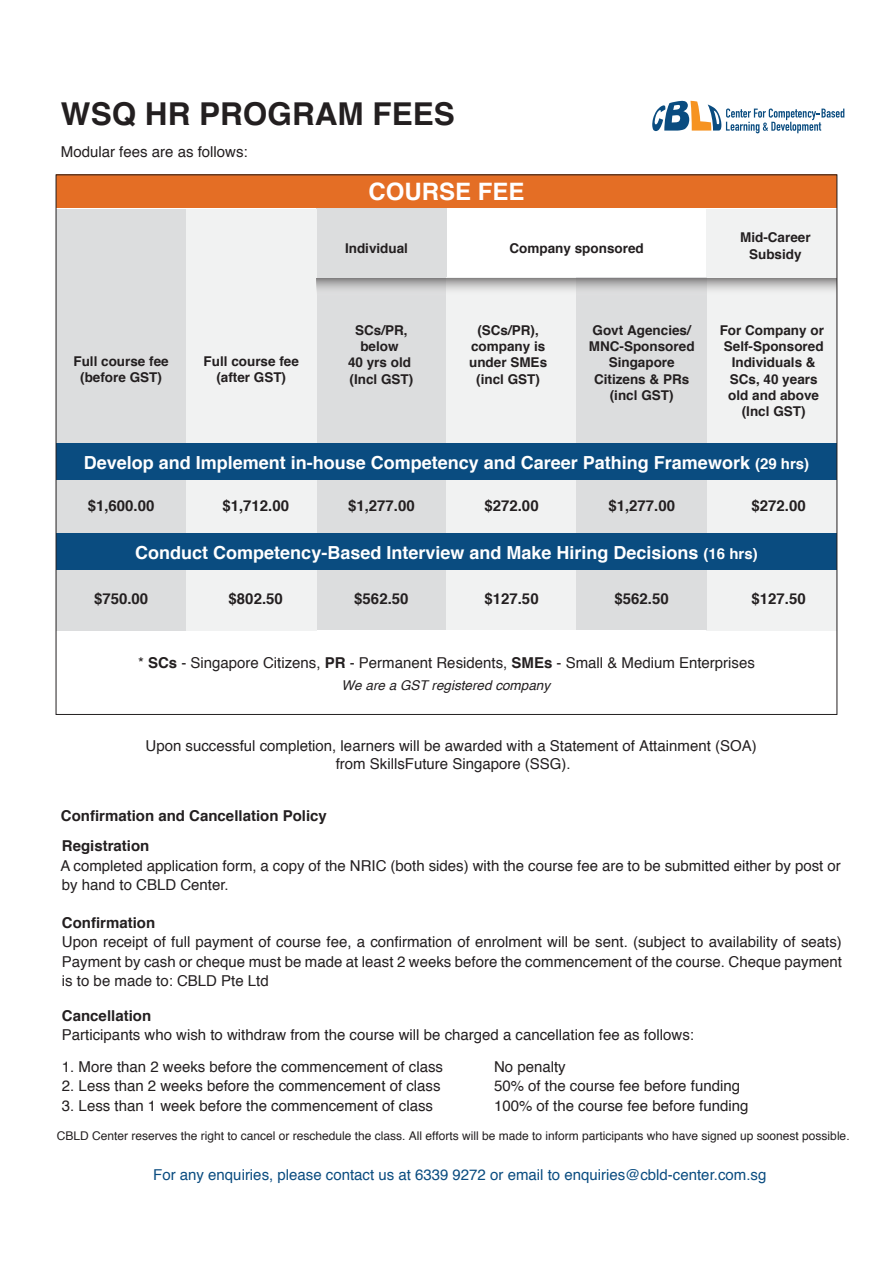
<style>
.page{position:relative;width:893px;height:1263px;background:#fff}
.page>*{position:absolute;margin:0;border:0;box-sizing:border-box;transform-origin:0 0}
.t1{font:700 31.5px "Helvetica";color:#231f20}
.t2{font:700 24px "Helvetica";color:#fff}
.t3{font:700 18px "Helvetica";color:#fff}
.t4{font:15px/19.5px "Helvetica";color:#231f20;text-align:center}
.t5{font:700 15px "Helvetica";color:#231f20}
.t6{font:15px "Helvetica";color:#0a4c80}
.t7{font:700 13.5px/16.2px "Helvetica";color:#231f20;text-align:center}
.t8{font:italic 13.5px "Helvetica";color:#231f20}
.t9{font:12px "Helvetica";color:#231f20}
.s1{font-size:15px}
.s2{font-weight:700}
</style>
<div class="page">
<svg style="left:652px;top:101px;width:192px;height:32px"></svg>
<div style="left:56px;top:209px;width:130px;height:421px;background:#dcddde"></div>
<div style="left:316px;top:277px;width:130px;height:353px;background:#dcddde"></div>
<div style="left:316px;top:209px;width:130px;height:88px;background:#dcddde"></div>
<div style="left:446px;top:277px;width:131px;height:353px;background:#f1f2f2"></div>
<div style="left:707px;top:209px;width:130px;height:421px;background:#f1f2f2"></div>
<div style="left:577px;top:277px;width:130px;height:353px;background:#dcddde"></div>
<div style="left:186px;top:209px;width:130px;height:421px;background:#f1f2f2"></div>
<svg style="left:316px;top:278px;width:519px;height:21px"></svg>
<div style="left:56px;top:443px;width:781px;height:37px;background:#0a4c80"></div>
<div style="left:56px;top:533px;width:781px;height:37px;background:#0a4c80"></div>
<div style="left:56px;top:175px;width:781px;height:33px;background:#e46e25"></div>
<h1 class="t1" style="left:61px;top:89px;width:395px">WSQ HR PROGRAM FEES</h1>
<p class="t4" style="left:61px;top:143px;width:188px">Modular fees are as follows:</p>
<h2 class="t2" style="left:368px;top:172px;width:158px">COURSE FEE</h2>
<p class="t7" style="left:345px;top:240px;width:65px">Individual</p>
<p class="t7" style="left:509px;top:240px;width:136px">Company sponsored</p>
<p class="t7" style="left:740px;top:230px;width:72px">Mid-Career<br>Subsidy</p>
<p class="t7" style="left:348px;top:322px;width:67px">SCs/PR, below<br>40 yrs old (Incl GST)</p>
<p class="t7" style="left:469px;top:322px;width:80px">(SCs/PR), company is under SMEs (incl GST)</p>
<p class="t7" style="left:589px;top:322px;width:107px">Govt Agencies/<br>MNC-Sponsored<br>Singapore<br>Citizens &amp; PRs (incl GST)</p>
<p class="t7" style="left:720px;top:322px;width:106px">For Company or<br>Self-Sponsored<br>Individuals &amp;<br>SCs, 40 years old and above (Incl GST)</p>
<p class="t3" style="left:84px;top:448px;width:727px">Develop and Implement in-house Competency and Career Pathing Framework <span class="s1">(29 hrs)</span></p>
<p class="t7" style="left:73px;top:354px;width:97px">Full course fee (before GST)</p>
<p class="t7" style="left:204px;top:354px;width:97px">Full course fee (after GST)</p>
<p class="t5" style="left:88px;top:494px;width:68px">$1,600.00</p>
<p class="t5" style="left:222px;top:494px;width:68px">$1,712.00</p>
<p class="t5" style="left:348px;top:494px;width:68px">$1,277.00</p>
<p class="t5" style="left:484px;top:494px;width:56px">$272.00</p>
<p class="t5" style="left:608px;top:494px;width:68px">$1,277.00</p>
<p class="t5" style="left:751px;top:494px;width:56px">$272.00</p>
<p class="t3" style="left:135px;top:538px;width:624px">Conduct Competency-Based Interview and Make Hiring Decisions <span class="s1">(16 hrs)</span></p>
<p class="t5" style="left:94px;top:586px;width:56px">$750.00</p>
<p class="t5" style="left:229px;top:586px;width:56px">$802.50</p>
<p class="t5" style="left:354px;top:586px;width:56px">$562.50</p>
<p class="t5" style="left:484px;top:586px;width:56px">$127.50</p>
<p class="t5" style="left:615px;top:586px;width:56px">$562.50</p>
<p class="t5" style="left:751px;top:586px;width:56px">$127.50</p>
<p class="t4" style="left:138px;top:653px;width:618px">* <span class="s2">SCs</span> - Singapore Citizens, <span class="s2">PR</span> - Permanent Residents, <span class="s2">SMEs</span> - Small &amp; Medium Enterprises</p>
<p class="t8" style="left:341px;top:675px;width:210px">We are a GST registered company</p>
<p class="t4" style="left:146px;top:737px;width:613px;line-height:18px">Upon successful completion, learners will be awarded with a Statement of Attainment (SOA) from SkillsFuture Singapore (SSG).</p>
<p class="t5" style="left:61px;top:803px;width:267px">Confirmation and Cancellation Policy</p>
<p class="t5" style="left:62px;top:834px;width:89px">Registration</p>
<p class="t4" style="left:60px;top:856px;width:782px;text-align:left">A completed application form, a copy of the NRIC (both sides) with the course fee are to be submitted either by post or by hand to CBLD Center.</p>
<p class="t5" style="left:62px;top:910px;width:95px">Confirmation</p>
<p class="t4" style="left:62px;top:932px;width:782px;text-align:justify">Upon receipt of full payment of course fee, a confirmation of enrolment will be sent. (subject to availability of seats)<br>Payment by cash or cheque must be made at least 2 weeks before the commencement of the course. Cheque payment is to be made to: CBLD Pte Ltd</p>
<p class="t5" style="left:62px;top:1003px;width:91px">Cancellation</p>
<p class="t4" style="left:62px;top:1025px;width:633px">Participants who wish to withdraw from the course will be charged a cancellation fee as follows:</p>
<p class="t4" style="left:62px;top:1057px;width:382px">1. More than 2 weeks before the commencement of class</p>
<p class="t4" style="left:494px;top:1057px;width:73px">No penalty</p>
<p class="t4" style="left:62px;top:1076px;width:380px">2. Less than 2 weeks before the commencement of class</p>
<p class="t4" style="left:494px;top:1076px;width:247px">50% of the course fee before funding</p>
<p class="t4" style="left:62px;top:1096px;width:373px">3. Less than 1 week before the commencement of class</p>
<p class="t4" style="left:494px;top:1096px;width:256px">100% of the course fee before funding</p>
<p class="t9" style="left:57px;top:1126px;width:794px">CBLD Center reserves the right to cancel or reschedule the class. All efforts will be made to inform participants who have signed up soonest possible.</p>
<p class="t6" style="left:153px;top:1163px;width:615px">For any enquiries, please contact us at 6339 9272 or email to enquiries@cbld-center.com.sg</p>
</div>
